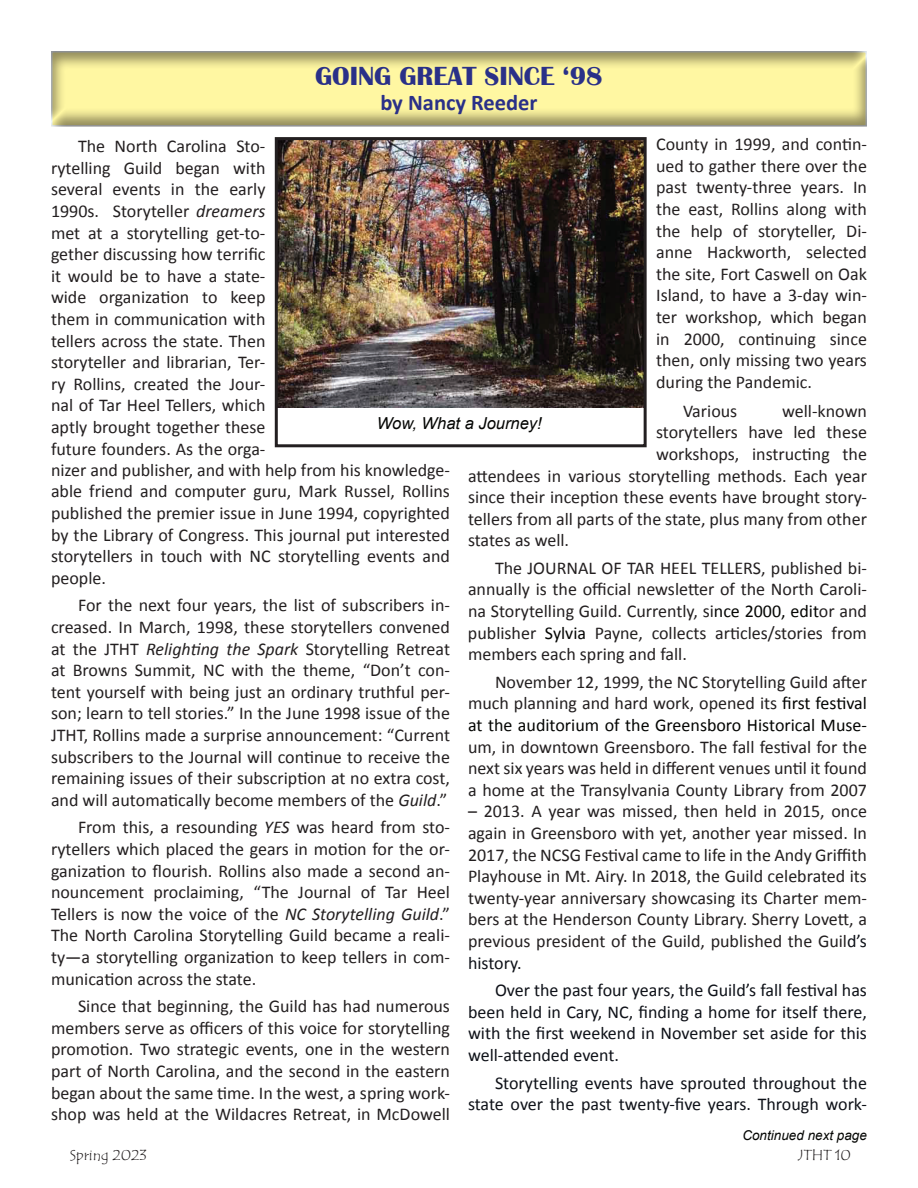
<style>
.page{position:relative;width:918px;height:1188px;background:#fff}
.page>*{position:absolute;margin:0;border:0;box-sizing:border-box;transform-origin:0 0}
.t1{font:700 27px "Britannic";color:#2a3088}
.t2{font:700 22.5px "Calibri";color:#2a3088}
.t3{font:18px/21.6px "Calibri";color:#231f20;text-align:justify}
.t4{font:18px/21.6px "Calibri";color:#0e1118;text-align:justify}
.t5{font:italic 16.5px "Arial";color:#040503}
.t6{font:15px "Tempus Sans ITC";color:#231f20}
.t7{font:italic 13.5px "Arial";color:#040503}
.s1{font-style:italic}
.s2{color:#040503}
.s3{color:#0e1118}
</style>
<div class="page">
<div style="left:47px;top:48px;width:821px;height:80px;background:#231f20;opacity:.5"></div>
<img style="left:279px;top:141px;width:364px;height:267px">
<div style="left:275px;top:137px;width:372px;height:310px;border:3px solid #231f20"></div>
<h1 class="t1" style="left:315px;top:61px;width:289px">GOING GREAT SINCE ‘98</h1>
<p class="t2" style="left:380px;top:88px;width:159px">by Nancy Reeder</p>
<p class="t3" style="left:656px;top:134px;width:212px">County in 1999, and contin&shy;ued to gather there over the past twenty-three years. In the east, Rollins along with the help of storyteller, Di&shy;anne Hackworth, selected the site, Fort Caswell on Oak Island, to have a 3-day win&shy;ter workshop, which began in 2000, continuing since then, only missing two years during the Pandemic.</p>
<p class="t3" style="left:51px;top:135px;width:216px;text-indent:27px">The North Carolina Sto&shy;rytelling Guild began with several events in the early 1990s. Storyteller <span class="s1">dreamers </span>met at a storytelling get-to&shy;gether discussing how terrific it would be to have a state&shy;wide organization to keep them in communication with tellers across the state. Then storyteller and librarian, Ter&shy;ry Rollins, created the Jour&shy;nal of Tar Heel Tellers, which aptly brought together these future founders. As the orga-</p>
<p class="t3" style="left:683px;top:400px;width:56px">Various</p>
<p class="t3" style="left:782px;top:400px;width:86px">well-known</p>
<p class="t3" style="left:656px;top:422px;width:212px">storytellers have led these</p>
<p class="t3" style="left:656px;top:443px;width:212px">workshops, instructing the</p>
<p class="t3" style="left:468px;top:465px;width:401px">attendees in various storytelling methods. Each year</p>
<p class="t3" style="left:468px;top:486px;width:401px">since their inception these events have brought story-</p>
<p class="t3" style="left:468px;top:508px;width:401px">tellers from all parts of the state, plus many from other</p>
<p class="t3" style="left:468px;top:530px;width:103px">states as well.</p>
<p class="t3" style="left:468px;top:557px;width:401px;text-indent:27px">The JOURNAL OF TAR HEEL TELLERS, published bi&shy;annually is the official newsletter of the North Caroli&shy;na Storytelling Guild. Currently, si<span class="s2">nce 2000, edit</span>or and publisher <span class="s2">Sylvia</span> Payne, collects articles/stories from members each spring and fall.</p>
<p class="t3" style="left:468px;top:671px;width:401px;text-indent:27px">November 12, 1999, the NC Storytelling Guild after much planning and hard work, opened its <span class="s2">first festival at the auditorium of the Greensboro Historical Muse-</span></p>
<p class="t3" style="left:468px;top:736px;width:401px">um, in downtown Greensboro. The fall festival for the next six years was held in different venues until it found a home at the Transylvania County Library from 2007</p>
<p class="t3" style="left:468px;top:801px;width:401px">– 2013. A year was missed, then held in 2015, once again in Greensboro with yet, another year missed. In 2017, the NCSG Festival came to life in the Andy Griffith Playhouse in Mt. Airy. In 2018, the Guild celebrated its twenty-year anniversary showcasing its Charter mem&shy;bers at the Henderson County Library. Sherry Lovett, a previous president of the Guild, published the Guil<span class="s3">d’s history.</span></p>
<p class="t4" style="left:468px;top:980px;width:401px;text-indent:27px">Over the past four years, the Guild’s fall festival has been held in Cary, NC, finding a home for itself there, with the first weekend in November set aside for this well-attended event.</p>
<p class="t4" style="left:468px;top:1072px;width:401px;text-align:right">Storytelling events have sprouted throughout the state over the past twenty-five years. Through work-</p>
<p class="t5" style="left:377px;top:412px;width:167px">Wow, What a Journey!</p>
<p class="t3" style="left:51px;top:459px;width:401px">nizer and publisher, and with help from his knowledge&shy;able friend and computer guru, Mark Russel, Rollins published the premier issue in June 1994, copyrighted by the Library of Congress. This journal put interested storytellers in touch with NC storytelling events and people.</p>
<p class="t3" style="left:51px;top:595px;width:401px;text-indent:27px">For the next four years, the list of subscribers in&shy;creased. In March, 1998, these storytellers convened at the JTHT <span class="s1">Relighting the Spark</span> Storytelling Retreat at Browns Summit, NC with the theme, “Don’t con&shy;tent yourself with being just an ordinary truthful per&shy;son; learn to tell stories.” In the June 1998 issue of the JTHT, Rollins made a surprise announcement: “Current subscribers to the Journal will continue to receive the remaining issues of their subscription at no extra cost, and will automatically become members of the <span class="s1">Guild</span>.”</p>
<p class="t3" style="left:51px;top:817px;width:401px;text-indent:27px">From this, a resounding <span class="s1">YES</span> was heard from sto&shy;rytellers which placed the gears in motion for the or&shy;ganization to flourish. Rollins also made a second an&shy;nouncement proclaiming, “The Journal of Tar Heel Tellers is now the voice of the <span class="s1">NC Storytelling Guild</span>.” The North Carolina Storytelling Guild became a reali&shy;ty—a storytelling organization to keep tellers in com&shy;munication across the state.</p>
<p class="t3" style="left:51px;top:995px;width:401px;text-indent:27px">Since that beginning, the Guild has had numerous members serve as officers of this voice for storytelling promotion. Two strategic events, one in the western part of North Carolina, and the second in the eastern began about the same time. In the west, a spring work&shy;shop was held at the Wildacres Retreat, in McDowell</p>
<p class="t7" style="left:742px;top:1127px;width:126px">Continued next page</p>
<p class="t6" style="left:70px;top:1145px;width:78px">Spring 2023</p>
<p class="t6" style="left:798px;top:1145px;width:54px">JTHT 10</p>
</div>
